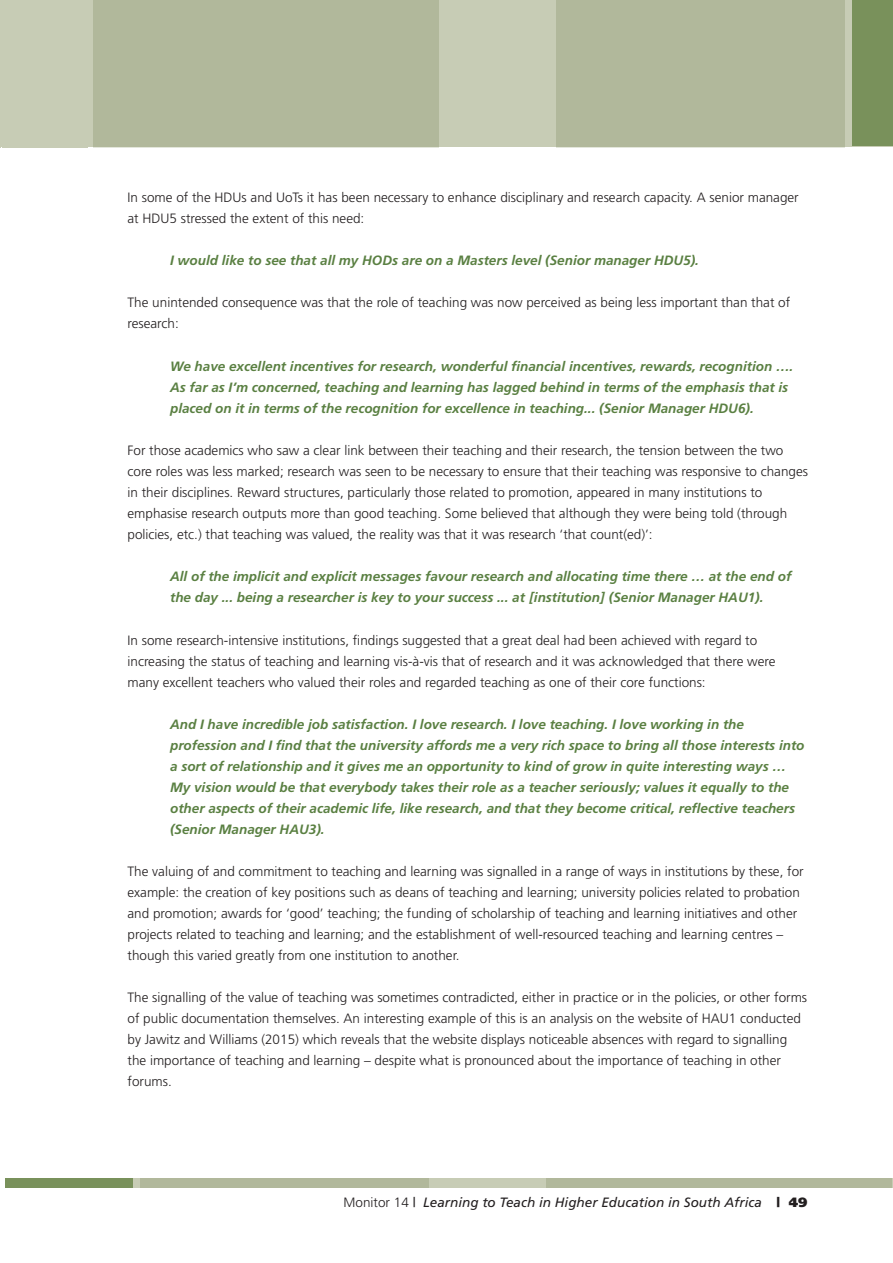
<style>
.page{position:relative;width:893px;height:1263px;background:#fff}
.page>*{position:absolute;margin:0;border:0;box-sizing:border-box;transform-origin:0 0}
.Body_Des{font:300 13.5px/21px "Frutiger";color:#231f20}
.QUOTE_BY_PERSON{font:italic 700 13.5px/21px "Frutiger";color:#5a8042}
.t1{font:italic 13.5px "Frutiger";color:#231f20}
.s1{font-weight:300;font-style:normal}
.s2{font-weight:900;font-style:normal}
</style>
<div class="page">
<hr style="left:0;top:0;width:1px;height:148px;background:#c7ccb5">
<div style="left:2px;top:0;width:891px;height:147px;background:#c7ccb5"></div>
<div style="left:556px;top:0;width:289px;height:148px;background:#b1b89b"></div>
<div style="left:93px;top:0;width:345px;height:148px;background:#b1b89b"></div>
<div style="left:2px;top:0;width:86px;height:148px;background:#c7ccb5"></div>
<div style="left:852px;top:0;width:41px;height:146px;background:#79915b"></div>
<div style="left:5px;top:1179px;width:888px;height:9px;background:#c7ccb5"></div>
<div style="left:140px;top:1178px;width:289px;height:10px;background:#b1b89b"></div>
<div style="left:546px;top:1178px;width:345px;height:10px;background:#b1b89b"></div>
<div style="left:5px;top:1179px;width:128px;height:9px;background:#79915b"></div>
<p class="Body_Des" style="left:128px;top:187px;width:673px">In some of the HDUs and UoTs it has been necessary to enhance disciplinary and research capacity. A senior manager at HDU5 stressed the extent of this need:</p>
<p class="QUOTE_BY_PERSON" style="left:170px;top:250px;width:530px">I would like to see that all my HODs are on a Masters level (Senior manager HDU5).</p>
<p class="Body_Des" style="left:128px;top:292px;width:664px">The unintended consequence was that the role of teaching was now perceived as being less important than that of research:</p>
<p class="QUOTE_BY_PERSON" style="left:170px;top:355px;width:625px">We have excellent incentives for research, wonderful financial incentives, rewards, recognition ….<br>As far as I’m concerned, teaching and learning has lagged behind in terms of the emphasis that is placed on it in terms of the recognition for excellence in teaching... (Senior Manager HDU6).</p>
<p class="Body_Des" style="left:128px;top:440px;width:682px">For those academics who saw a clear link between their teaching and their research, the tension between the two core roles was less marked; research was seen to be necessary to ensure that their teaching was responsive to changes in their disciplines. Reward structures, particularly those related to promotion, appeared in many institutions to emphasise research outputs more than good teaching. Some believed that although they were being told (through policies, etc.) that teaching was valued, the reality was that it was research ‘that count(ed)’:</p>
<p class="QUOTE_BY_PERSON" style="left:170px;top:566px;width:623px">All of the implicit and explicit messages favour research and allocating time there … at the end of the day ... being a researcher is key to your success ... at [institution] (Senior Manager HAU1).</p>
<p class="Body_Des" style="left:128px;top:629px;width:649px">In some research-intensive institutions, findings suggested that a great deal had been achieved with regard to increasing the status of teaching and learning vis-à-vis that of research and it was acknowledged that there were many excellent teachers who valued their roles and regarded teaching as one of their core functions:</p>
<p class="QUOTE_BY_PERSON" style="left:170px;top:713px;width:636px">And I have incredible job satisfaction. I love research. I love teaching. I love working in the profession and I find that the university affords me a very rich space to bring all those interests into a sort of relationship and it gives me an opportunity to kind of grow in quite interesting ways … My vision would be that everybody takes their role as a teacher seriously; values it equally to the other aspects of their academic life, like research, and that they become critical, reflective teachers (Senior Manager HAU3).</p>
<p class="Body_Des" style="left:128px;top:861px;width:678px">The valuing of and commitment to teaching and learning was signalled in a range of ways in institutions by these, for example: the creation of key positions such as deans of teaching and learning; university policies related to probation and promotion; awards for ‘good’ teaching; the funding of scholarship of teaching and learning initiatives and other projects related to teaching and learning; and the establishment of well-resourced teaching and learning centres – though this varied greatly from one institution to another.</p>
<p class="Body_Des" style="left:128px;top:987px;width:681px">The signalling of the value of teaching was sometimes contradicted, either in practice or in the policies, or other forms of public documentation themselves. An interesting example of this is an analysis on the website of HAU1 conducted by Jawitz and Williams (2015) which reveals that the website displays noticeable absences with regard to signalling the importance of teaching and learning – despite what is pronounced about the importance of teaching in other forums.</p>
<p class="t1" style="left:344px;top:1194px;width:465px"><span class="s1">Monitor 14</span> | Learning to Teach in Higher Education in South Africa <span class="s2">| 49</span></p>
</div>
